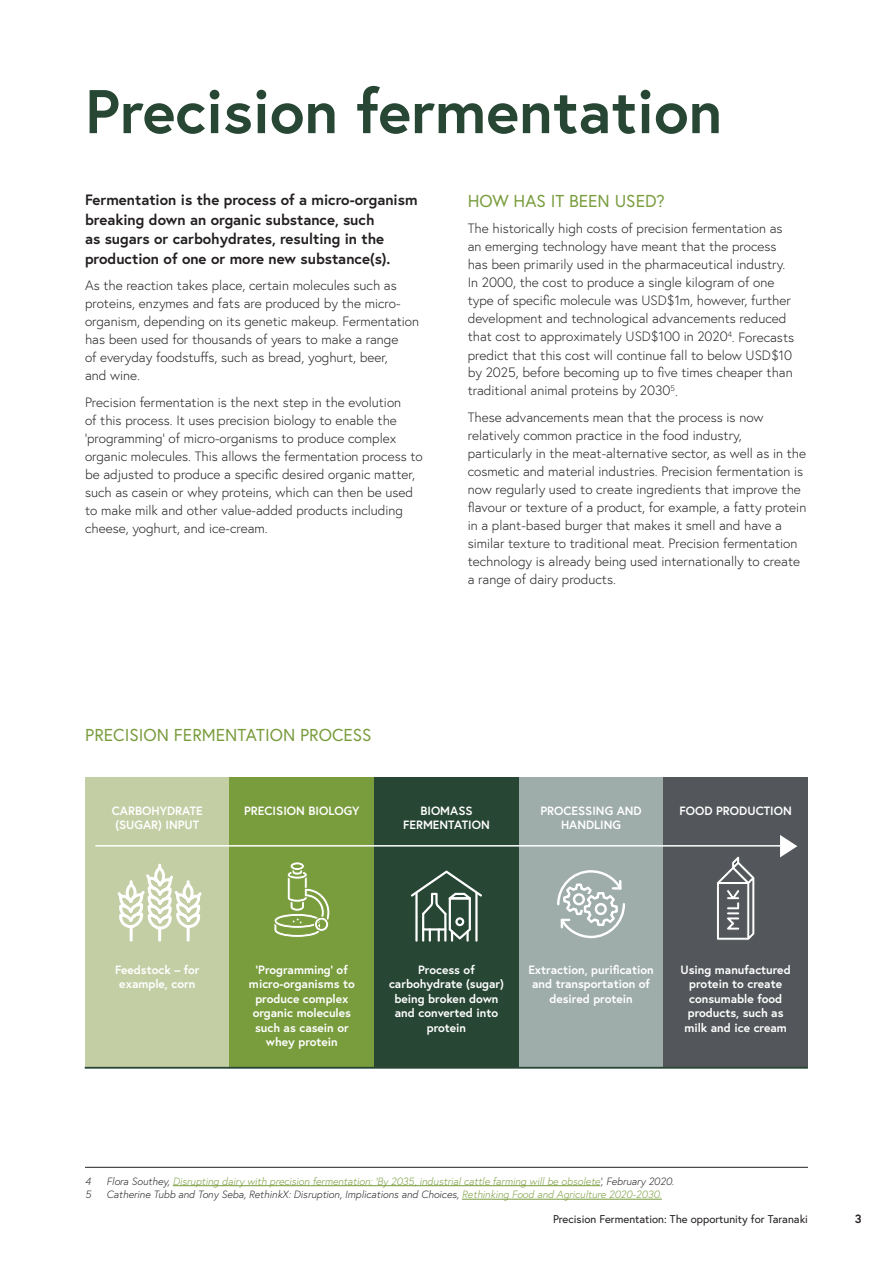
<style>
.page{position:relative;width:893px;height:1263px;background:#fff}
.page>*{position:absolute;margin:0;border:0;box-sizing:border-box;transform-origin:0 0}
.t1{font:700 61.5px "Europa";color:#274634}
.t2{font:17.25px "Europa";color:#799c3d}
.t3{font:700 15px/19.5px "Europa";color:#231f20}
.t4{font:300 13.5px/18px "Europa";color:#231f20}
.t5{font:700 12px/14.4px "Europa";color:#fff;text-align:center}
.t6{font:700 12px "Europa";color:#231f20}
.t7{font:11.25px "Europa";color:#231f20}
.t8{font:italic 300 10.5px "Europa";color:#799c3d}
.t9{font:italic 300 10.5px "Europa";color:#231f20}
.s1{color:#231f20}
.s2{color:#799c3d}
</style>
<div class="page">
<hr style="left:173px;top:1185px;width:427px;height:1px;background:#799c3d">
<hr style="left:462px;top:1199px;width:200px;height:1px;background:#799c3d">
<hr style="left:85px;top:1167px;width:723px;height:1px;background:#231f20">
<div style="left:85px;top:777px;width:145px;height:290px;background:#c4cea5"></div>
<div style="left:230px;top:777px;width:144px;height:290px;background:#799c3d"></div>
<div style="left:374px;top:777px;width:145px;height:290px;background:#274634"></div>
<div style="left:519px;top:777px;width:144px;height:290px;background:#9eacaa"></div>
<div style="left:663px;top:777px;width:145px;height:290px;background:#53565a"></div>
<svg style="left:411px;top:870px;width:71px;height:72px"></svg>
<svg style="left:557px;top:870px;width:68px;height:69px"></svg>
<svg style="left:117px;top:863px;width:85px;height:79px"></svg>
<hr style="left:85px;top:1067px;width:723px;height:1px;background:#274634">
<svg style="left:780px;top:835px;width:17px;height:22px"></svg>
<hr style="left:95px;top:845px;width:691px;height:1px;background:#fff">
<svg style="left:717px;top:856px;width:38px;height:84px"></svg>
<svg style="left:274px;top:862px;width:56px;height:76px"></svg>
<h1 class="t1" style="left:85px;top:70px;width:639px">Precision fermentation</h1>
<p class="t3" style="left:85px;top:190px;width:334px">Fermentation is the process of a micro-organism breaking down an organic substance, such<br>as sugars or carbohydrates, resulting in the production of one or more new substance(s).</p>
<p class="t4" style="left:85px;top:276px;width:336px">As the reaction takes place, certain molecules such as proteins, enzymes and fats are produced by the micro&shy;organism, depending on its genetic makeup. Fermentation has been used for thousands of years to make a range<br>of everyday foodstuffs, such as bread, yoghurt, beer,<br>and wine.</p>
<p class="t4" style="left:85px;top:393px;width:339px">Precision fermentation is the next step in the evolution<br>of this process. It uses precision biology to enable the ‘programming’ of micro-organisms to produce complex organic molecules. This allows the fermentation process to be adjusted to produce a specific desired organic matter, such as casein or whey proteins, which can then be used to make milk and other value-added products including cheese, yoghurt, and ice-cream.</p>
<p class="t2" style="left:468px;top:190px;width:199px">HOW HAS IT BEEN USED?</p>
<p class="t4" style="left:468px;top:220px;width:328px">The historically high costs of precision fermentation as an emerging technology have meant that the process has been primarily used in the pharmaceutical industry.<br>In 2000, the cost to produce a single kilogram of one type of specific molecule was USD$1m, however, further development and technological advancements reduced that cost to approximately USD$100 in 2020<sup>4</sup>. Forecasts predict that this cost will continue fall to below USD$10 by 2025, before becoming up to five times cheaper than traditional animal proteins by 2030<sup>5</sup>.</p>
<p class="t4" style="left:468px;top:408px;width:340px">These advancements mean that the process is now relatively common practice in the food industry, particularly in the meat-alternative sector, as well as in the cosmetic and material industries. Precision fermentation is now regularly used to create ingredients that improve the flavour or texture of a product, for example, a fatty protein in a plant-based burger that makes it smell and have a similar texture to traditional meat. Precision fermentation technology is already being used internationally to create a range of dairy products.</p>
<p class="t2" style="left:85px;top:724px;width:288px">PRECISION FERMENTATION PROCESS</p>
<p class="t5" style="left:112px;top:803px;width:93px">CARBOHYDRATE (SUGAR) INPUT</p>
<p class="t5" style="left:244px;top:803px;width:117px">PRECISION BIOLOGY</p>
<p class="t5" style="left:403px;top:803px;width:88px">BIOMASS<br>FERMENTATION</p>
<p class="t5" style="left:540px;top:803px;width:103px">PROCESSING AND<br>HANDLING</p>
<p class="t5" style="left:679px;top:803px;width:114px">FOOD PRODUCTION</p>
<p class="t5" style="left:115px;top:962px;width:86px">Feedstock – for example, corn</p>
<p class="t5" style="left:528px;top:962px;width:127px">Extraction, purification and transportation of desired protein</p>
<p class="t5" style="left:249px;top:962px;width:107px">‘Programming’ of micro-organisms to produce complex organic molecules such as casein or whey protein</p>
<p class="t5" style="left:389px;top:962px;width:116px">Process of carbohydrate (sugar) being broken down and converted into protein</p>
<p class="t5" style="left:680px;top:962px;width:112px">Using manufactured protein to create consumable food products, such as milk and ice cream</p>
<p class="t9" style="left:85px;top:1174px;width:7px">4</p>
<p class="t8" style="left:106px;top:1174px;width:569px"><span class="s1">Flora Southey,</span> Disrupting dairy with precision fermentation: ‘By 2035, industrial cattle farming will be obsolete<span class="s1">’, February 2020.</span></p>
<p class="t9" style="left:85px;top:1188px;width:8px">5</p>
<p class="t9" style="left:106px;top:1188px;width:557px">Catherine Tubb and Tony Seba, RethinkX: Disruption, Implications and Choices, <span class="s2">Rethinking Food and Agriculture 2020-2030.</span></p>
<p class="t7" style="left:553px;top:1212px;width:256px">Precision Fermentation: The opportunity for Taranaki</p>
<p class="t6" style="left:855px;top:1211px;width:8px">3</p>
</div>
